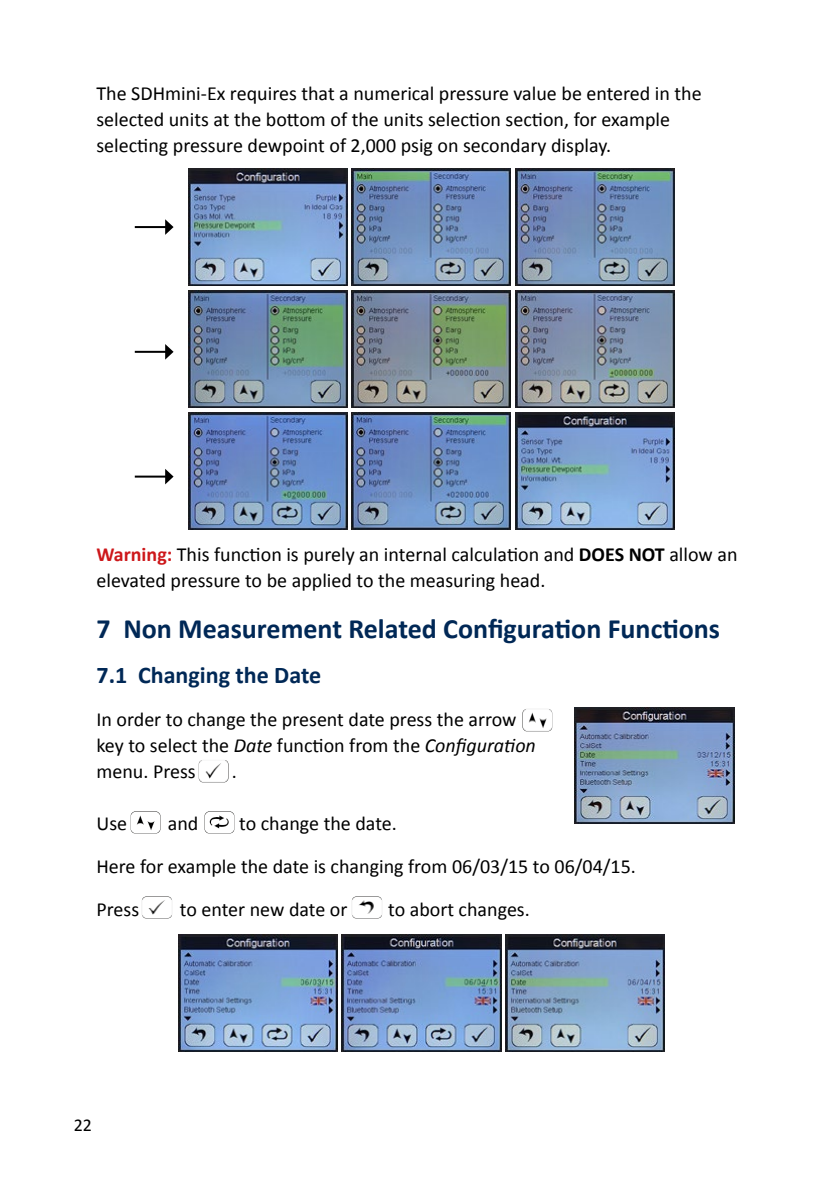
<style>
.page{position:relative;width:840px;height:1191px;background:#fff}
.page>*{position:absolute;margin:0;border:0;box-sizing:border-box;transform-origin:0 0}
.t1{font:700 28px "Calibri";color:#002856}
.t2{font:700 24px "Calibri";color:#002856}
.t3{font:20px/26px "Calibri";color:#000}
.t4{font:18px "Calibri";color:#000}
.s1{font-weight:700;color:#cd171a}
.s2{font-weight:700}
.s3{font-style:italic}
</style>
<div class="page">
<img style="left:189px;top:169px;width:158px;height:116px">
<img style="left:351px;top:169px;width:159px;height:116px">
<img style="left:515px;top:169px;width:158px;height:116px">
<img style="left:189px;top:291px;width:158px;height:116px">
<img style="left:351px;top:291px;width:159px;height:116px">
<img style="left:515px;top:291px;width:158px;height:116px">
<img style="left:189px;top:412px;width:158px;height:117px">
<img style="left:351px;top:412px;width:159px;height:117px">
<img style="left:515px;top:412px;width:158px;height:117px">
<hr style="left:135px;top:226px;width:31px;height:2px;background:#000">
<svg style="left:165px;top:219px;width:8px;height:16px"></svg>
<hr style="left:135px;top:351px;width:31px;height:2px;background:#000">
<svg style="left:165px;top:344px;width:8px;height:16px"></svg>
<hr style="left:135px;top:475px;width:31px;height:2px;background:#000">
<svg style="left:165px;top:469px;width:8px;height:15px"></svg>
<img style="left:574px;top:707px;width:159px;height:116px">
<img style="left:179px;top:934px;width:158px;height:117px">
<img style="left:342px;top:934px;width:158px;height:117px">
<img style="left:505px;top:934px;width:158px;height:117px">
<img style="left:198px;top:760px;width:31px;height:22px">
<img style="left:142px;top:896px;width:30px;height:22px">
<img style="left:522px;top:709px;width:30px;height:22px">
<img style="left:130px;top:811px;width:31px;height:22px">
<img style="left:351px;top:896px;width:31px;height:22px">
<img style="left:204px;top:811px;width:30px;height:22px">
<p class="t3" style="left:96px;top:80px;width:606px">The SDHmini-Ex requires that a numerical pressure value be entered in the selected units at the bottom of the units selection section, for example selecting pressure dewpoint of 2,000 psig on secondary display.</p>
<p class="t3" style="left:96px;top:542px;width:642px"><span class="s1">Warning:</span> This function is purely an internal calculation and <span class="s2">DOES NOT</span> allow an elevated pressure to be applied to the measuring head.</p>
<h1 class="t1" style="left:96px;top:610px;width:624px">7 Non Measurement Related Configuration Functions</h1>
<p class="t2" style="left:96px;top:660px;width:226px">7.1 Changing the Date</p>
<p class="t3" style="left:96px;top:706px;width:440px">In order to change the present date press the arrow key to select the <span class="s3">Date</span> function from the <span class="s3">Configuration </span>menu. Press</p>
<p class="t3" style="left:232px;top:758px;width:7px">.</p>
<p class="t3" style="left:96px;top:810px;width:32px">Use</p>
<p class="t3" style="left:168px;top:810px;width:32px">and</p>
<p class="t3" style="left:96px;top:802px;width:540px;line-height:42.8px;text-indent:143px">to change the date.<br>Here for example the date is changing from 06/03/15 to 06/04/15.<br>Press</p>
<p class="t3" style="left:180px;top:896px;width:169px">to enter new date or</p>
<p class="t3" style="left:388px;top:896px;width:143px">to abort changes.</p>
<p class="t4" style="left:74px;top:1113px;width:20px">22</p>
</div>
